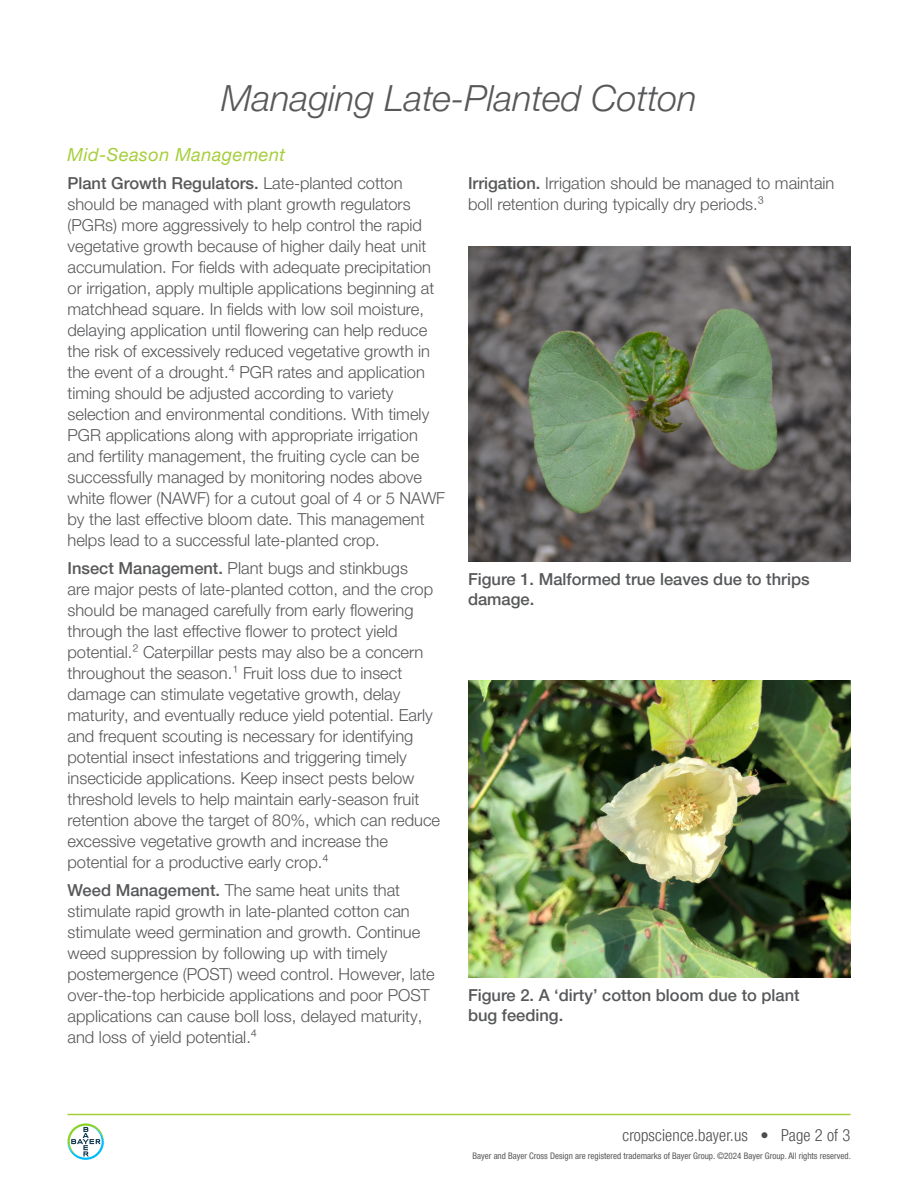
<style>
.page{position:relative;width:918px;height:1188px;background:#fff}
.page>*{position:absolute;margin:0;border:0;box-sizing:border-box;transform-origin:0 0}
.Title__Bayer{font:italic 300 36px "Helvetica Neue LTW1 G";color:#57585a}
.Subhead__Bayer{font:italic 18px "Helvetica Neue LTW1 G";letter-spacing:.03em;color:#a6ce39}
.Universal_Text{font:300 16.5px/21px "Helvetica Neue LTW1 G";color:#57585a}
.Universal_Caption{font:500 16.5px/19.5px "Helvetica Neue LTW1 G";color:#57585a}
.t1{font:300 condensed 16.5px "Helvetica Neue LTW1 G";letter-spacing:.01em;color:#4b4c4d}
.t2{font:condensed 9px "Helvetica Neue LTW1 G";color:#57585a}
.s1{font-weight:500}
</style>
<div class="page">
<svg style="left:68px;top:1123px;width:36px;height:37px"></svg>
<hr style="left:68px;top:1114px;width:782px;height:1px;background:#a6ce39">
<img style="left:468px;top:680px;width:382px;height:298px">
<img style="left:468px;top:247px;width:382px;height:315px">
<p class="Title__Bayer" style="left:221px;top:76px;width:477px">Managing Late-Planted Cotton</p>
<p class="Subhead__Bayer" style="left:68px;top:144px;width:219px">Mid-Season Management</p>
<p class="Universal_Text" style="left:68px;top:173px;width:379px"><span class="s1">Plant Growth Regulators.</span> Late-planted cotton should be managed with plant growth regulators (PGRs) more aggressively to help control the rapid vegetative growth because of higher daily heat unit accumulation. For fields with adequate precipitation or irrigation, apply multiple applications beginning at matchhead square. In fields with low soil moisture, delaying application until flowering can help reduce the risk of excessively reduced vegetative growth in the event of a drought.⁴ PGR rates and application timing should be adjusted according to variety selection and environmental conditions. With timely PGR applications along with appropriate irrigation and fertility management, the fruiting cycle can be successfully managed by monitoring nodes above white flower (NAWF) for a cutout goal of 4 or 5 NAWF by the last effective bloom date. This management helps lead to a successful late-planted crop.</p>
<p class="Universal_Text" style="left:68px;top:557px;width:374px"><span class="s1">Insect Management.</span> Plant bugs and stinkbugs<br>are major pests of late-planted cotton, and the crop should be managed carefully from early flowering through the last effective flower to protect yield potential.² Caterpillar pests may also be a concern throughout the season.¹ Fruit loss due to insect damage can stimulate vegetative growth, delay maturity, and eventually reduce yield potential. Early and frequent scouting is necessary for identifying potential insect infestations and triggering timely insecticide applications. Keep insect pests below threshold levels to help maintain early-season fruit retention above the target of 80%, which can reduce excessive vegetative growth and increase the potential for a productive early crop.⁴</p>
<p class="Universal_Text" style="left:68px;top:879px;width:369px"><span class="s1">Weed Management.</span> The same heat units that stimulate rapid growth in late-planted cotton can stimulate weed germination and growth. Continue weed suppression by following up with timely postemergence (POST) weed control. However, late over-the-top herbicide applications and poor POST applications can cause boll loss, delayed maturity, and loss of yield potential.⁴</p>
<p class="Universal_Text" style="left:468px;top:172px;width:368px"><span class="s1">Irrigation.</span> Irrigation should be managed to maintain boll retention during typically dry periods.³</p>
<p class="Universal_Caption" style="left:468px;top:569px;width:343px">Figure 1. Malformed true leaves due to thrips damage.</p>
<p class="Universal_Caption" style="left:468px;top:985px;width:333px">Figure 2. A ‘dirty’ cotton bloom due to plant bug feeding.</p>
<p class="t1" style="left:623px;top:1126px;width:229px">cropscience.bayer.us • Page 2 of 3</p>
<p class="t2" style="left:473px;top:1150px;width:380px">Bayer and Bayer Cross Design are registered trademarks of Bayer Group. ©2024 Bayer Group. All rights reserved.</p>
</div>
